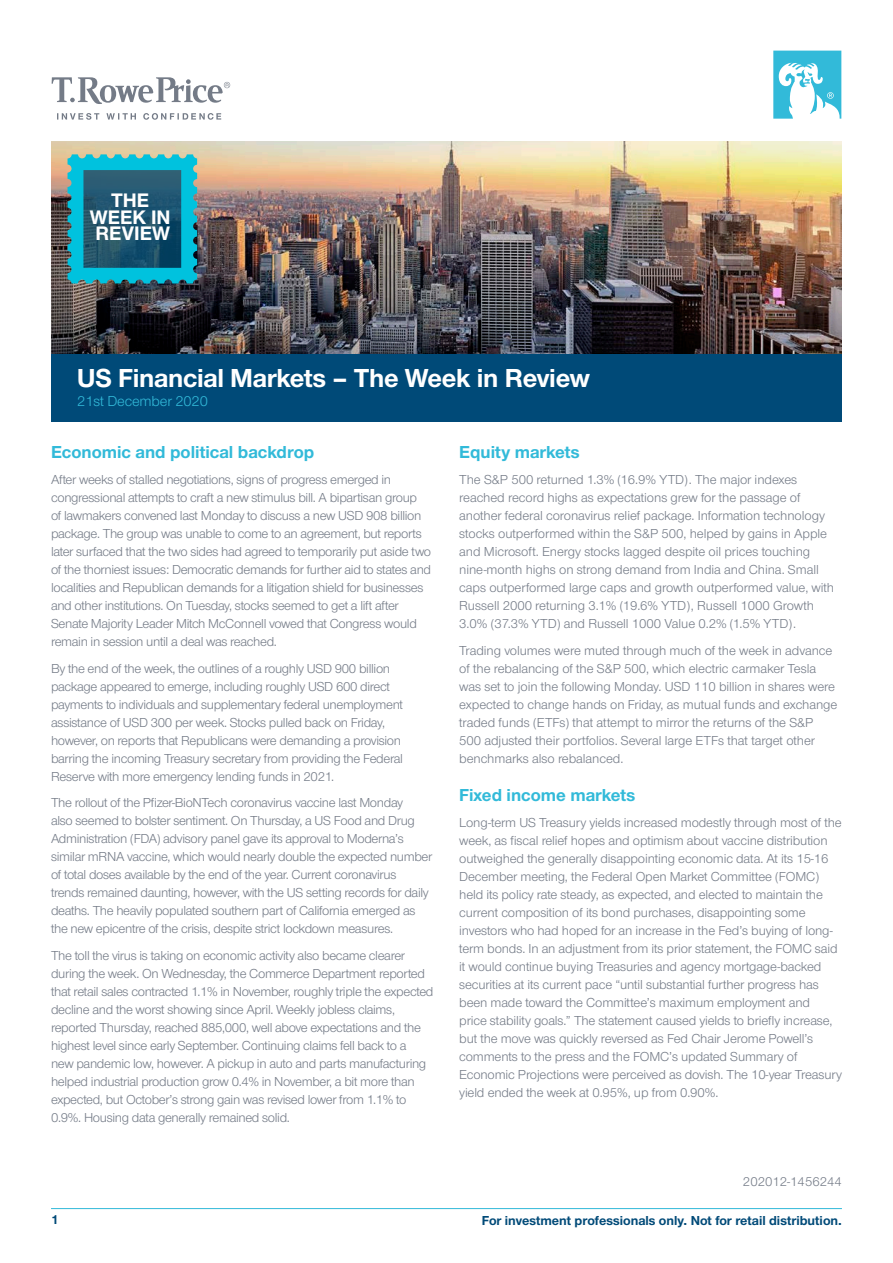
<style>
.page{position:relative;width:893px;height:1263px;background:#fff}
.page>*{position:absolute;margin:0;border:0;box-sizing:border-box;transform-origin:0 0}
.t1{font:700 27px "Nimbus San Nov";letter-spacing:-.01em;color:#fff}
.t2{font:700 20.25px/16.8px "Nimbus San Nov";color:#fff;text-align:center}
.t3{font:700 18px "Nimbus San Nov";color:#32bad9}
.t4{font:15px "Nimbus San Nov";letter-spacing:-.01em;color:#32bad9}
.t5{font:13.5px/18px "Nimbus San Nov";letter-spacing:-.025em;color:#747b87}
.t6{font:13.5px/18px "Nimbus San Nov";letter-spacing:-.005em;color:#747b87}
.t7{font:700 13.5px "Nimbus San Nov";color:#004a78}
.t8{font:13.5px "Nimbus San Nov";color:#747b87}
</style>
<div class="page">
<svg style="left:773px;top:51px;width:68px;height:68px"></svg>
<svg style="left:57px;top:113px;width:164px;height:7px"></svg>
<svg style="left:52px;top:77px;width:178px;height:27px"></svg>
<hr style="left:51px;top:1208px;width:791px;height:1px;background:#32bad9">
<img style="left:51px;top:142px;width:791px;height:212px">
<svg style="left:68px;top:154px;width:129px;height:130px;background:#197f97"></svg>
<div style="left:51px;top:354px;width:791px;height:67px;background:#004a78"></div>
<h2 class="t2" style="left:90px;top:192px;width:82px">THE<br>WEEK IN<br>REVIEW</h2>
<h1 class="t1" style="left:77px;top:362px;width:514px">US Financial Markets – The Week in Review</h1>
<p class="t4" style="left:77px;top:393px;width:132px">21st December 2020</p>
<h3 class="t3" style="left:51px;top:441px;width:265px">Economic and political backdrop</h3>
<p class="t5" style="left:51px;top:471px;width:382px">After weeks of stalled negotiations, signs of progress emerged in congressional attempts to craft a new stimulus bill. A bipartisan group<br>of lawmakers convened last Monday to discuss a new USD 908 billion package. The group was unable to come to an agreement, but reports later surfaced that the two sides had agreed to temporarily put aside two of the thorniest issues: Democratic demands for further aid to states and localities and Republican demands for a litigation shield for businesses and other institutions. On Tuesday, stocks seemed to get a lift after Senate Majority Leader Mitch McConnell vowed that Congress would remain in session until a deal was reached.</p>
<p class="t5" style="left:51px;top:659px;width:354px">By the end of the week, the outlines of a roughly USD 900 billion package appeared to emerge, including roughly USD 600 direct payments to individuals and supplementary federal unemployment assistance of USD 300 per week. Stocks pulled back on Friday, however, on reports that Republicans were demanding a provision barring the incoming Treasury secretary from providing the Federal Reserve with more emergency lending funds in 2021.</p>
<p class="t5" style="left:51px;top:794px;width:383px">The rollout of the Pfizer-BioNTech coronavirus vaccine last Monday<br>also seemed to bolster sentiment. On Thursday, a US Food and Drug Administration (FDA) advisory panel gave its approval to Moderna’s similar mRNA vaccine, which would nearly double the expected number of total doses available by the end of the year. Current coronavirus trends remained daunting, however, with the US setting records for daily deaths. The heavily populated southern part of California emerged as the new epicentre of the crisis, despite strict lockdown measures.</p>
<p class="t5" style="left:51px;top:946px;width:384px">The toll the virus is taking on economic activity also became clearer during the week. On Wednesday, the Commerce Department reported that retail sales contracted 1.1% in November, roughly triple the expected decline and the worst showing since April. Weekly jobless claims, reported Thursday, reached 885,000, well above expectations and the highest level since early September. Continuing claims fell back to a<br>new pandemic low, however. A pickup in auto and parts manufacturing helped industrial production grow 0.4% in November, a bit more than expected, but October’s strong gain was revised lower from 1.1% to 0.9%. Housing data generally remained solid.</p>
<h3 class="t3" style="left:459px;top:441px;width:122px">Equity markets</h3>
<p class="t6" style="left:459px;top:471px;width:376px">The S&amp;P 500 returned 1.3% (16.9% YTD). The major indexes reached record highs as expectations grew for the passage of another federal coronavirus relief package. Information technology stocks outperformed within the S&amp;P 500, helped by gains in Apple and Microsoft. Energy stocks lagged despite oil prices touching nine-month highs on strong demand from India and China. Small caps outperformed large caps and growth outperformed value, with Russell 2000 returning 3.1% (19.6% YTD), Russell 1000 Growth 3.0% (37.3% YTD) and Russell 1000 Value 0.2% (1.5% YTD).</p>
<p class="t6" style="left:459px;top:641px;width:380px">Trading volumes were muted through much of the week in advance of the rebalancing of the S&amp;P 500, which electric carmaker Tesla was set to join the following Monday. USD 110 billion in shares were expected to change hands on Friday, as mutual funds and exchange traded funds (ETFs) that attempt to mirror the returns of the S&amp;P 500 adjusted their portfolios. Several large ETFs that target other benchmarks also rebalanced.</p>
<h3 class="t3" style="left:459px;top:784px;width:178px">Fixed income markets</h3>
<p class="t5" style="left:459px;top:814px;width:384px">Long-term US Treasury yields increased modestly through most of the week, as fiscal relief hopes and optimism about vaccine distribution outweighed the generally disappointing economic data. At its 15-16<br>December meeting, the Federal Open Market Committee (FOMC) held its policy rate steady, as expected, and elected to maintain the current composition of its bond purchases, disappointing some investors who had hoped for an increase in the Fed’s buying of long&shy;term bonds. In an adjustment from its prior statement, the FOMC said it would continue buying Treasuries and agency mortgage-backed securities at its current pace “until substantial further progress has been made toward the Committee’s maximum employment and<br>price stability goals.” The statement caused yields to briefly increase, but the move was quickly reversed as Fed Chair Jerome Powell’s comments to the press and the FOMC’s updated Summary of Economic Projections were perceived as dovish. The 10-year Treasury yield ended the week at 0.95%, up from 0.90%.</p>
<p class="t8" style="left:743px;top:1174px;width:100px">202012-1456244</p>
<p class="t7" style="left:51px;top:1212px;width:9px">1</p>
<p class="t7" style="left:482px;top:1213px;width:362px">For investment professionals only. Not for retail distribution.</p>
</div>
